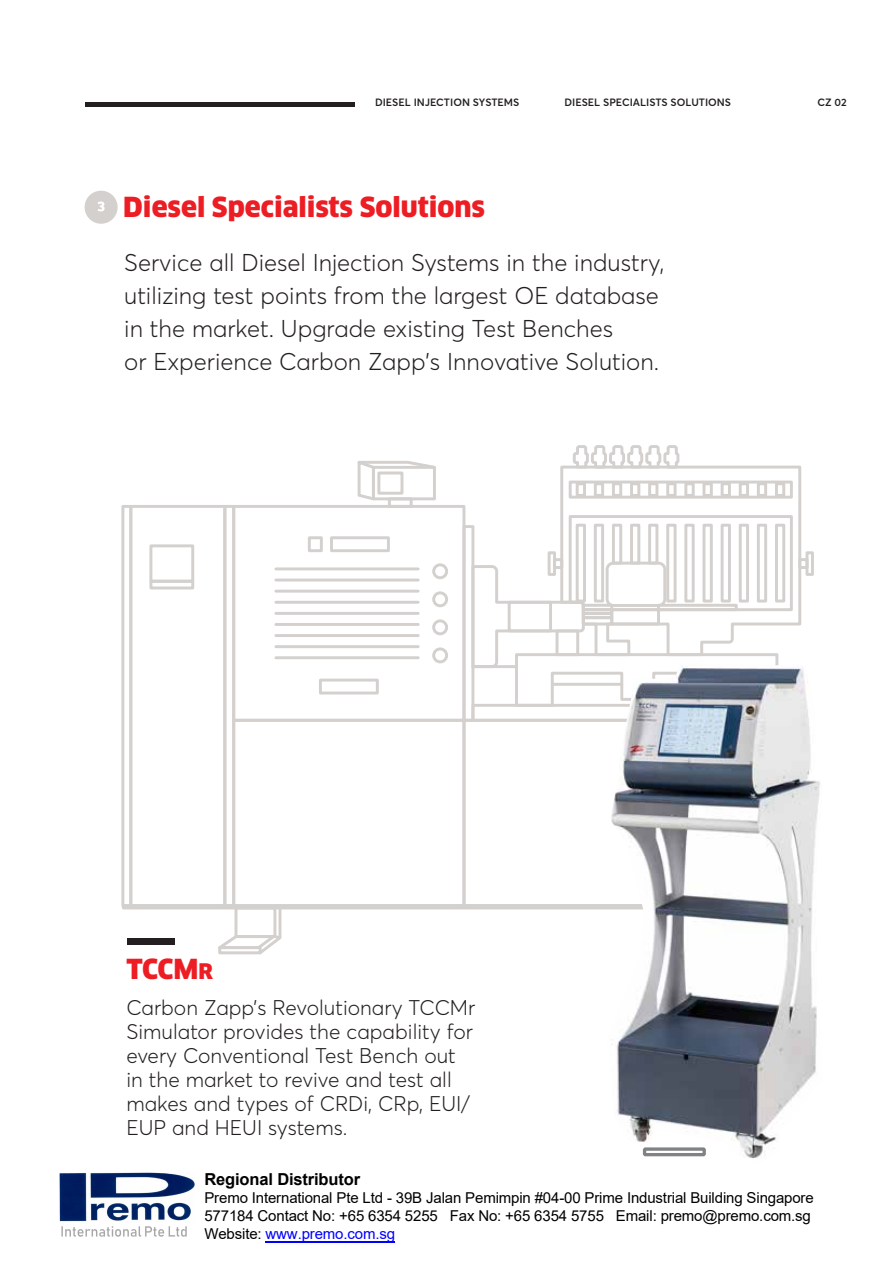
<style>
.page{position:relative;width:893px;height:1263px;background:#fff}
.page>*{position:absolute;margin:0;border:0;box-sizing:border-box;transform-origin:0 0}
.t1{font:900 27px "Clan Pro";color:#ed1d24}
.t2{font:300 24px/33px "Averta";color:#231f20}
.t3{font:300 21px/24px "Averta";color:#231f20}
.t4{font:700 16.5px "Arial";letter-spacing:-.01em;color:#000}
.t5{font:15px/18px "Arial";letter-spacing:-.01em;color:#000}
.t6{font:600 10.5px "Averta";color:#231f20}
.s1{font-size:21px}
.s2{color:#00f}
</style>
<div class="page">
<hr style="left:86px;top:102px;width:269px;height:4px;background:#231f20">
<svg style="left:84px;top:190px;width:34px;height:34px"></svg>
<div style="left:129px;top:505px;width:97px;height:402px;border:3px solid #d3d0ce"></div>
<div style="left:232px;top:505px;width:233px;height:217px;border:3px solid #d3d0ce"></div>
<div style="left:232px;top:719px;width:233px;height:188px;border:3px solid #d3d0ce"></div>
<div style="left:388px;top:497px;width:25px;height:11px;border:3px solid #d3d0ce"></div>
<div style="left:462px;top:525px;width:12px;height:197px;border:3px solid #d3d0ce"></div>
<div style="left:471px;top:704px;width:327px;height:18px;border:3px solid #d3d0ce"></div>
<div style="left:330px;top:536px;width:60px;height:16px;border:3px solid #d3d0ce"></div>
<div style="left:308px;top:536px;width:15px;height:16px;border:3px solid #d3d0ce"></div>
<div style="left:432px;top:563px;width:16px;height:16px;border:3px solid #d3d0ce;border-radius:50%"></div>
<div style="left:432px;top:591px;width:16px;height:16px;border:3px solid #d3d0ce;border-radius:50%"></div>
<div style="left:432px;top:619px;width:16px;height:16px;border:3px solid #d3d0ce;border-radius:50%"></div>
<div style="left:432px;top:647px;width:16px;height:16px;border:3px solid #d3d0ce;border-radius:50%"></div>
<div style="left:319px;top:679px;width:60px;height:15px;border:3px solid #d3d0ce"></div>
<hr style="left:276px;top:567px;width:142px;height:3px;background:#d3d0ce">
<hr style="left:276px;top:579px;width:142px;height:2px;background:#d3d0ce">
<hr style="left:276px;top:590px;width:142px;height:3px;background:#d3d0ce">
<hr style="left:276px;top:601px;width:142px;height:3px;background:#d3d0ce">
<hr style="left:276px;top:612px;width:142px;height:3px;background:#d3d0ce">
<hr style="left:276px;top:623px;width:142px;height:3px;background:#d3d0ce">
<hr style="left:276px;top:634px;width:142px;height:3px;background:#d3d0ce">
<hr style="left:276px;top:645px;width:142px;height:3px;background:#d3d0ce">
<hr style="left:276px;top:656px;width:142px;height:3px;background:#d3d0ce">
<div style="left:798px;top:558px;width:10px;height:11px;border:3px solid #d3d0ce"></div>
<div style="left:805px;top:551px;width:9px;height:25px;border:3px solid #d3d0ce"></div>
<svg style="left:573px;top:445px;width:107px;height:19px"></svg>
<svg style="left:560px;top:464px;width:243px;height:160px"></svg>
<svg style="left:470px;top:514px;width:331px;height:195px"></svg>
<hr style="left:552px;top:683px;width:70px;height:3px;background:#d3d0ce">
<hr style="left:473px;top:665px;width:43px;height:3px;background:#d3d0ce">
<svg style="left:216px;top:909px;width:67px;height:46px"></svg>
<div style="left:122px;top:904px;width:676px;height:5px;border:3px solid #d3d0ce"></div>
<div style="left:149px;top:544px;width:45px;height:39px;border:3px solid #d3d0ce"></div>
<div style="left:149px;top:580px;width:45px;height:9px;border:3px solid #d3d0ce"></div>
<div style="left:121px;top:505px;width:11px;height:402px;border:3px solid #d3d0ce"></div>
<div style="left:223px;top:505px;width:12px;height:402px;border:3px solid #d3d0ce"></div>
<svg style="left:357px;top:461px;width:79px;height:42px"></svg>
<div style="left:377px;top:471px;width:26px;height:24px;border:3px solid #d3d0ce"></div>
<div style="left:610px;top:608px;width:50px;height:17px;border:3px solid #d3d0ce"></div>
<div style="left:582px;top:608px;width:31px;height:7px;border:3px solid #d3d0ce"></div>
<div style="left:582px;top:612px;width:31px;height:7px;border:3px solid #d3d0ce"></div>
<div style="left:582px;top:616px;width:31px;height:9px;border:3px solid #d3d0ce"></div>
<div style="left:128px;top:938px;width:47px;height:7px;background:#231f20"></div>
<img style="left:607px;top:664px;width:213px;height:495px">
<svg style="left:643px;top:1147px;width:63px;height:9px"></svg>
<hr style="left:266px;top:1241px;width:129px;height:2px;background:#00f">
<img style="left:59px;top:1172px;width:136px;height:65px">
<p class="t6" style="left:375px;top:96px;width:146px">DIESEL INJECTION SYSTEMS</p>
<p class="t6" style="left:564px;top:96px;width:168px">DIESEL SPECIALISTS SOLUTIONS</p>
<p class="t6" style="left:818px;top:96px;width:31px">CZ 02</p>
<h1 class="t1" style="left:123px;top:191px;width:363px">Diesel Specialists Solutions</h1>
<h2 class="t2" style="left:124px;top:246px;width:542px">Service all Diesel Injection Systems in the industry, utilizing test points from the largest OE database in the market. Upgrade existing Test Benches<br>or Experience Carbon Zapp's Innovative Solution.</h2>
<h1 class="t1" style="left:126px;top:953px;width:88px">TCCM<span class="s1">R</span></h1>
<h3 class="t3" style="left:126px;top:996px;width:350px">Carbon Zapp’s Revolutionary TCCMr<br>Simulator provides the capability for every Conventional Test Bench out in the market to revive and test all makes and types of CRDi, CRp, EUI/<br>EUP and HEUI systems.</h3>
<p class="t4" style="left:204px;top:1167px;width:157px">Regional Distributor</p>
<p class="t5" style="left:204px;top:1189px;width:611px">Premo International Pte Ltd - 39B Jalan Pemimpin #04-00 Prime Industrial Building Singapore<br>577184 Contact No: +65 6354 5255 Fax No: +65 6354 5755 Email: premo@premo.com.sg<br>Website: <span class="s2">www.premo.com.sg</span></p>
</div>
